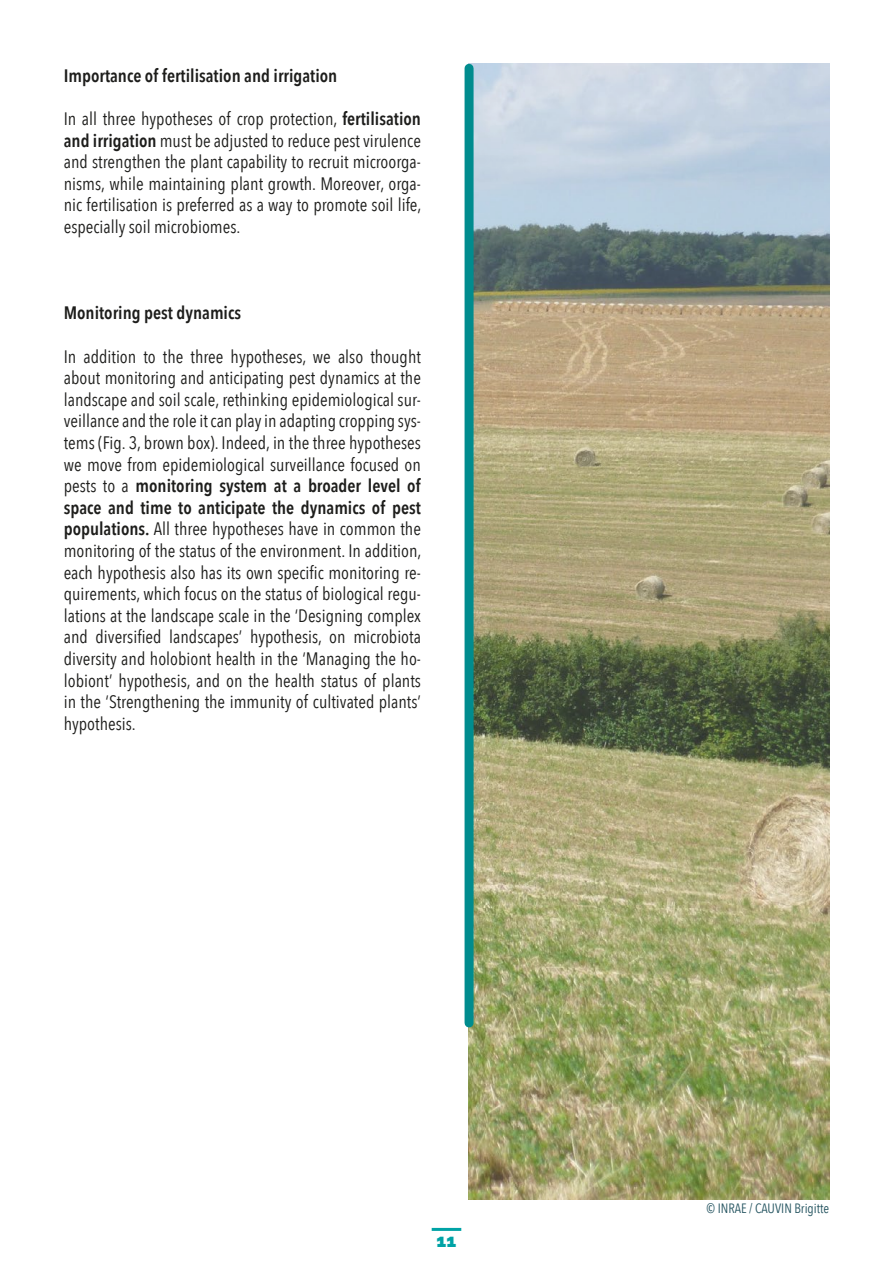
<style>
.page{position:relative;width:893px;height:1263px;background:#fff}
.page>*{position:absolute;margin:0;border:0;box-sizing:border-box;transform-origin:0 0}
.t1{font:18px/21.6px "Avenir Next Condensed";color:#1d1d1b;text-align:justify}
.t2{font:600 18px "Avenir Next Condensed";color:#1d1d1b}
.t3{font:900 18px "Raleway";color:#00a3a6}
.t4{font:13.5px "Avenir Next Condensed";color:#275662}
.s1{font-weight:600}
</style>
<div class="page">
<hr style="left:432px;top:1228px;width:29px;height:3px;background:#00a3a6">
<img style="left:469px;top:64px;width:360px;height:1135px">
<div style="left:465px;top:68px;width:9px;height:955px;background:#008c8e"></div>
<p class="t2" style="left:64px;top:60px;width:275px">Importance of fertilisation and irrigation</p>
<p class="t1" style="left:64px;top:107px;width:359px">In all three hypotheses of crop protection, <span class="s1">fertilisation and irrigation</span> must be adjusted to reduce pest virulence and strengthen the plant capability to recruit microorga&shy;nisms, while maintaining plant growth. Moreover, orga&shy;nic fertilisation is preferred as a way to promote soil life, especially soil microbiomes.</p>
<p class="t2" style="left:64px;top:298px;width:179px">Monitoring pest dynamics</p>
<p class="t1" style="left:64px;top:345px;width:359px">In addition to the three hypotheses, we also thought about monitoring and anticipating pest dynamics at the landscape and soil scale, rethinking epidemiological sur&shy;veillance and the role it can play in adapting cropping sys&shy;tems (Fig. 3, brown box). Indeed, in the three hypotheses we move from epidemiological surveillance focused on pests to a <span class="s1">monitoring system at a broader level of space and time to anticipate the dynamics of pest populations.</span> All three hypotheses have in common the monitoring of the status of the environment. In addition, each hypothesis also has its own specific monitoring re&shy;quirements, which focus on the status of biological regu&shy;lations at the landscape scale in the ‘Designing complex and diversified landscapes’ hypothesis, on microbiota diversity and holobiont health in the ‘Managing the ho&shy;lobiont’ hypothesis, and on the health status of plants in the ‘Strengthening the immunity of cultivated plants’ hypothesis.</p>
<p class="t3" style="left:437px;top:1230px;width:21px">11</p>
<p class="t4" style="left:707px;top:1196px;width:124px">© INRAE / CAUVIN Brigitte</p>
</div>
